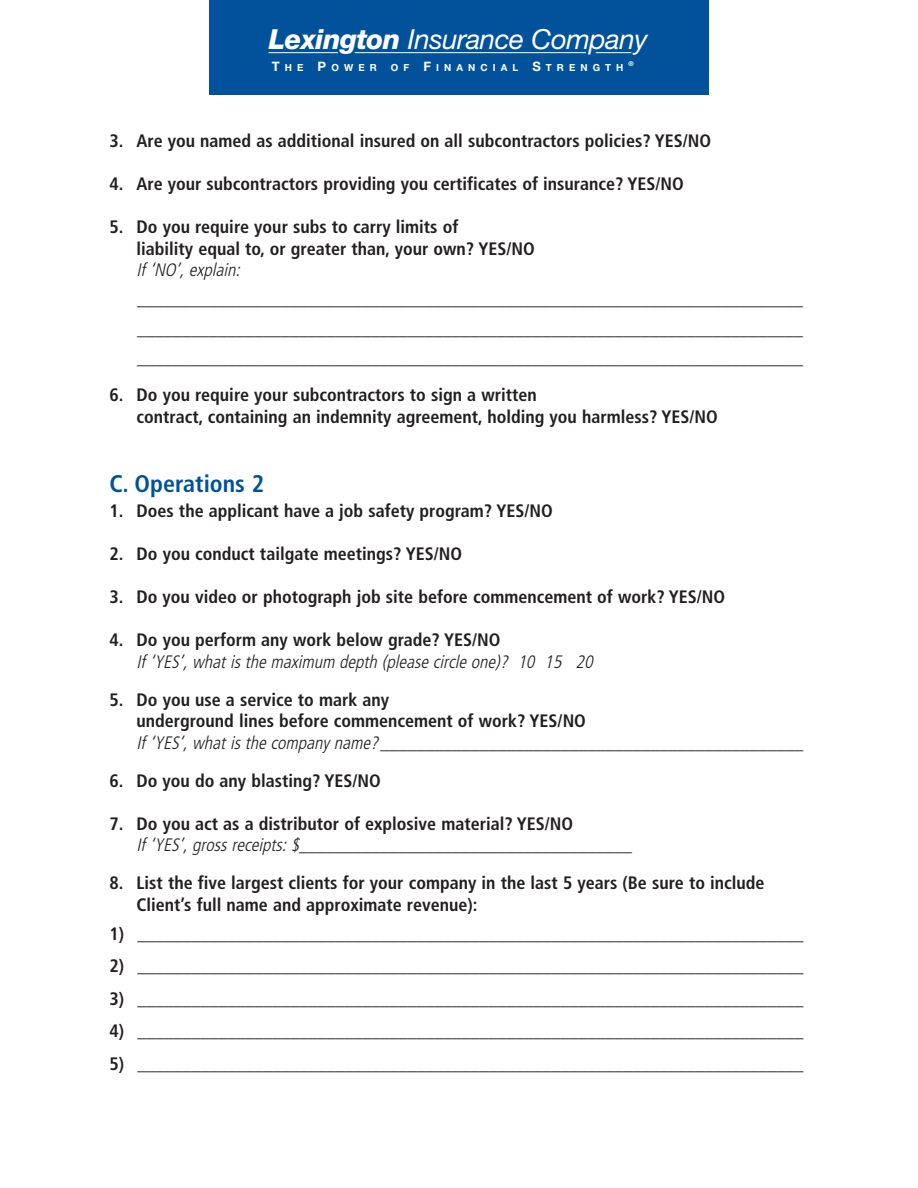
<style>
.page{position:relative;width:918px;height:1188px;background:#fff}
.page>*{position:absolute;margin:0;border:0;box-sizing:border-box;transform-origin:0 0}
.t1{font:italic 27.6px "Helvetica Neue";letter-spacing:-.015em;color:#fff}
.t2{font:700 condensed 24px "Frutiger";color:#01529a}
.t3{font:700 condensed 18px/21.6px "Frutiger";color:#231f20}
.t4{font:italic 300 condensed 18px/29.1px "Frutiger";color:#231f20}
.t5{font:700 9.75px "Helvetica Neue";letter-spacing:.52em;color:#fff}
.t6{font:700 6.45px "Helvetica Neue";color:#fff}
.s1{font-weight:800}
.s2{font-size:13.05px}
</style>
<div class="page">
<div style="left:209px;top:0;width:500px;height:94px;background:#01529a"></div>
<hr style="left:355px;top:52px;width:231px;height:1px;background:#fff">
<hr style="left:596px;top:52px;width:35px;height:1px;background:#fff">
<hr style="left:269px;top:52px;width:69px;height:1px;background:#fff">
<h1 class="t1" style="left:269px;top:29px;width:380px"><span class="s1">Lexington</span> Insurance Company</h1>
<p class="t5" style="left:272px;top:64px;width:106px"><span class="s2">T</span>HE <span class="s2">P</span>OWER</p>
<p class="t5" style="left:391px;top:64px;width:234px">OF <span class="s2">F</span>INANCIAL <span class="s2">S</span>TRENGTH</p>
<p class="t6" style="left:629px;top:61px;width:7px">®</p>
<p class="t3" style="left:110px;top:131px;width:603px">3. Are you named as additional insured on all subcontractors policies? YES/NO</p>
<p class="t3" style="left:110px;top:174px;width:576px">4. Are your subcontractors providing you certificates of insurance? YES/NO</p>
<p class="t3" style="left:136px;top:217px;width:400px;text-indent:-27px">5. Do you require your subs to carry limits of<br>liability equal to, or greater than, your own? YES/NO</p>
<p class="t4" style="left:136px;top:257px;width:672px">If ‘NO’,explain: __________________________________________________________________________ __________________________________________________________________________ __________________________________________________________________________</p>
<p class="t3" style="left:136px;top:386px;width:583px;text-indent:-27px">6. Do you require your subcontractors to sign a written<br>contract, containing an indemnity agreement, holding you harmless? YES/NO</p>
<h2 class="t2" style="left:110px;top:474px;width:156px">C. Operations 2</h2>
<p class="t3" style="left:110px;top:501px;width:445px">1. Does the applicant have a job safety program? YES/NO</p>
<p class="t3" style="left:110px;top:544px;width:354px">2. Do you conduct tailgate meetings? YES/NO</p>
<p class="t3" style="left:110px;top:587px;width:617px">3. Do you video or photograph job site before commencement of work? YES/NO</p>
<p class="t3" style="left:110px;top:631px;width:392px">4. Do you perform any work below grade? YES/NO</p>
<p class="t4" style="left:136px;top:649px;width:462px">If ‘YES’,whatisthe maximum depth (please circle one)? 10 15 20</p>
<p class="t3" style="left:136px;top:690px;width:451px;text-indent:-27px">5. Do you use a service to mark any<br>underground lines before commencement of work? YES/NO</p>
<p class="t4" style="left:136px;top:730px;width:672px">If ‘YES’,whatisthe company name? _______________________________________________</p>
<p class="t3" style="left:110px;top:771px;width:273px">6. Do you do any blasting? YES/NO</p>
<p class="t3" style="left:110px;top:814px;width:465px">7. Do you act as a distributor of explosive material? YES/NO</p>
<p class="t4" style="left:136px;top:832px;width:501px">If ‘YES’,grossreceipts:$_____________________________________</p>
<p class="t3" style="left:136px;top:874px;width:630px;text-indent:-27px">8. List the five largest clients for your company in the last 5 years (Be sure to include<br>Client’s full name and approximate revenue):</p>
<p class="t3" style="left:110px;top:924px;width:696px">1) __________________________________________________________________________</p>
<p class="t3" style="left:110px;top:957px;width:696px">2) __________________________________________________________________________</p>
<p class="t3" style="left:110px;top:989px;width:696px">3) __________________________________________________________________________</p>
<p class="t3" style="left:110px;top:1022px;width:696px">4) __________________________________________________________________________</p>
<p class="t3" style="left:110px;top:1054px;width:696px">5) __________________________________________________________________________</p>
</div>
